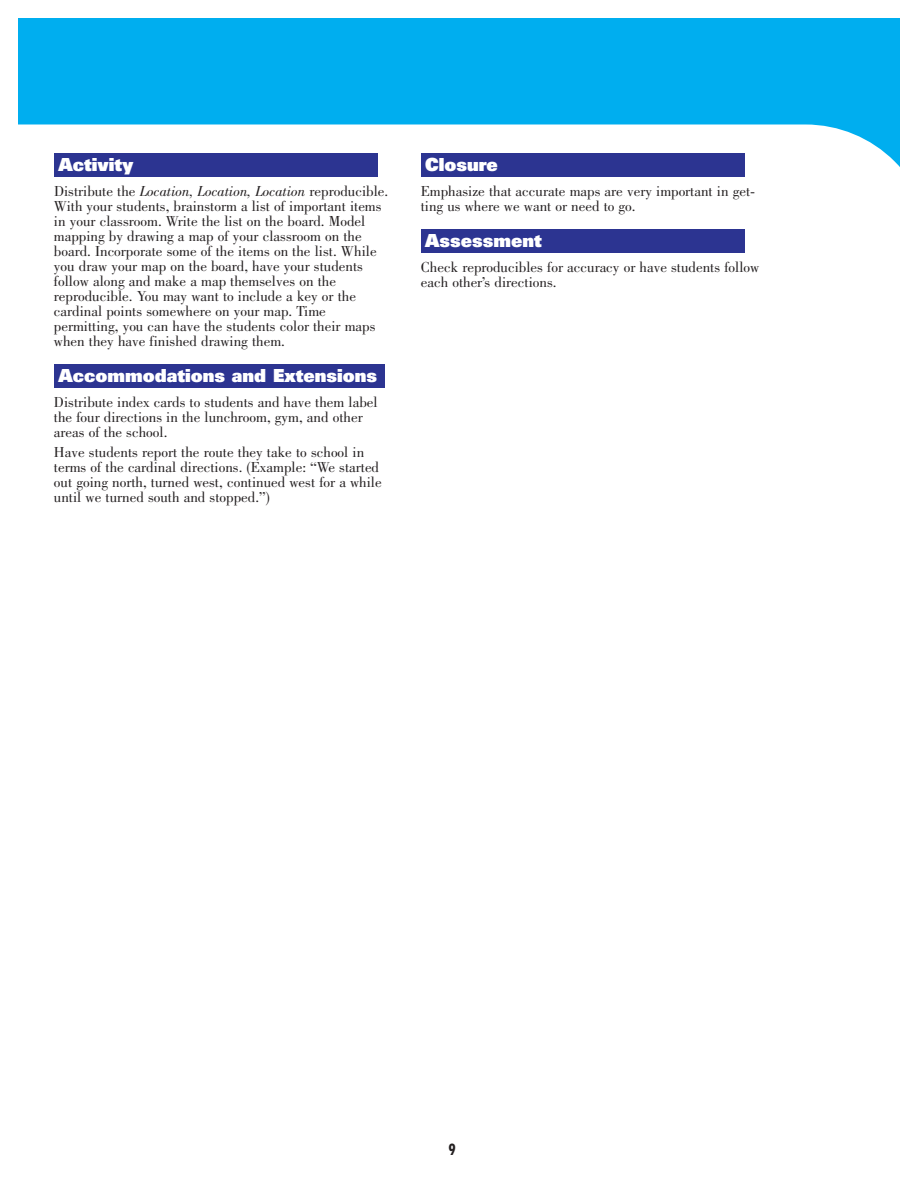
<style>
.page{position:relative;width:918px;height:1188px;background:#fff}
.page>*{position:absolute;margin:0;border:0;box-sizing:border-box;transform-origin:0 0}
.t1{font:18px "Univers LT Std X Black";color:#fff}
.t2{font:15px/15px "Bodoni Std";color:#231f20}
.t3{font:700 condensed 15px "Futura Std";color:#231f20}
.s1{font-style:italic}
</style>
<div class="page">
<div style="left:421px;top:230px;width:324px;height:23px;background:#2c3491"></div>
<div style="left:54px;top:364px;width:331px;height:24px;background:#2c3491"></div>
<svg style="left:19px;top:19px;width:880px;height:211px;fill:#00aeef"></svg>
<p class="t1" style="left:58px;top:156px;width:76px">Activity</p>
<p class="t2" style="left:54px;top:185px;width:336px">Distribute the <span class="s1">Location, Location, Location</span> reproducible.<br>With your students, brainstorm a list of important items in your classroom. Write the list on the board. Model mapping by drawing a map of your classroom on the board. Incorporate some of the items on the list. While you draw your map on the board, have your students follow along and make a map themselves on the reproducible. You may want to include a key or the cardinal points somewhere on your map. Time permitting, you can have the students color their maps when they have finished drawing them.</p>
<p class="t1" style="left:58px;top:367px;width:320px">Accommodations and Extensions</p>
<p class="t2" style="left:54px;top:396px;width:325px">Distribute index cards to students and have them label the four directions in the lunchroom, gym, and other areas of the school.</p>
<p class="t2" style="left:54px;top:446px;width:329px">Have students report the route they take to school in terms of the cardinal directions. (Example: “We started out going north, turned west, continued west for a while until we turned south and stopped.”)</p>
<p class="t1" style="left:425px;top:156px;width:74px">Closure</p>
<p class="t2" style="left:421px;top:185px;width:336px">Emphasize that accurate maps are very important in get&shy;ting us where we want or need to go.</p>
<p class="t1" style="left:425px;top:232px;width:118px">Assessment</p>
<p class="t2" style="left:421px;top:261px;width:340px">Check reproducibles for accuracy or have students follow each other’s directions.</p>
<p class="t3" style="left:449px;top:1143px;width:9px">9</p>
</div>
